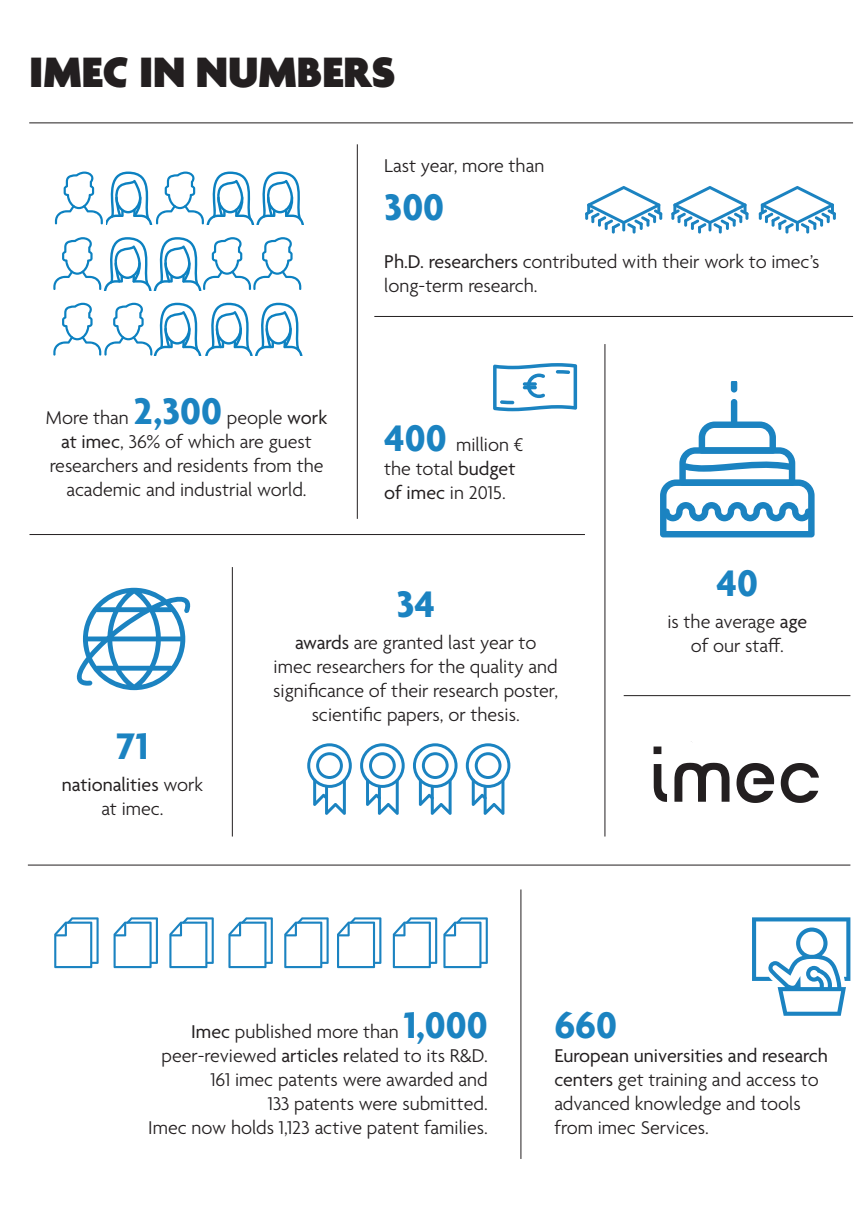
<style>
.page{position:relative;width:867px;height:1231px;background:#fff}
.page>*{position:absolute;margin:0;border:0;box-sizing:border-box;transform-origin:0 0}
.t1{font:900 46px "Agenda";color:#231f20}
.t2{font:700 40px "Agenda";color:#1b83c1}
.t3{font:300 20px/24px "Agenda";color:#231f20;text-align:center}
.t4{font:20px "Agenda";color:#231f20}
.s1{font-weight:700;font-size:40px;color:#1b83c1}
.s2{font-weight:400}
.s3{font-weight:300}
</style>
<div class="page">
<hr style="left:29px;top:122px;width:824px;height:1px;background:#231f20">
<svg style="left:76px;top:587px;width:115px;height:103px"></svg>
<svg style="left:752px;top:917px;width:98px;height:98px"></svg>
<div style="left:731px;top:399px;width:6px;height:25px;background:#1b83c1;border-radius:3px"></div>
<svg style="left:731px;top:381px;width:6px;height:11px"></svg>
<svg style="left:660px;top:421px;width:154px;height:116px"></svg>
<svg style="left:493px;top:363px;width:84px;height:48px"></svg>
<svg style="left:523px;top:382px;width:14px;height:4px"></svg>
<hr style="left:523px;top:386px;width:14px;height:3px;background:#1b83c1;border-radius:2px">
<svg style="left:758px;top:186px;width:78px;height:47px"></svg>
<svg style="left:671px;top:186px;width:77px;height:47px"></svg>
<svg style="left:585px;top:186px;width:77px;height:47px"></svg>
<hr style="left:357px;top:144px;width:1px;height:375px;background:#231f20">
<hr style="left:374px;top:316px;width:479px;height:1px;background:#231f20">
<hr style="left:29px;top:534px;width:556px;height:1px;background:#231f20">
<hr style="left:28px;top:864px;width:822px;height:1px;background:#231f20">
<hr style="left:604px;top:344px;width:1px;height:492px;background:#231f20">
<hr style="left:520px;top:889px;width:1px;height:269px;background:#231f20">
<hr style="left:232px;top:567px;width:1px;height:269px;background:#231f20">
<svg style="left:55px;top:171px;width:249px;height:53px"></svg>
<svg style="left:53px;top:237px;width:248px;height:53px"></svg>
<svg style="left:53px;top:303px;width:250px;height:52px"></svg>
<hr style="left:623px;top:695px;width:227px;height:1px;background:#231f20">
<svg style="left:114px;top:917px;width:44px;height:51px"></svg>
<svg style="left:228px;top:917px;width:45px;height:51px"></svg>
<svg style="left:337px;top:917px;width:44px;height:51px"></svg>
<svg style="left:169px;top:917px;width:45px;height:51px"></svg>
<svg style="left:284px;top:917px;width:44px;height:51px"></svg>
<svg style="left:393px;top:917px;width:44px;height:51px"></svg>
<svg style="left:443px;top:917px;width:45px;height:51px"></svg>
<svg style="left:54px;top:917px;width:45px;height:51px"></svg>
<svg style="left:307px;top:743px;width:45px;height:71px"></svg>
<svg style="left:360px;top:743px;width:45px;height:71px"></svg>
<svg style="left:466px;top:743px;width:44px;height:71px"></svg>
<svg style="left:413px;top:743px;width:44px;height:71px"></svg>
<svg style="left:653px;top:741px;width:76px;height:61px"></svg>
<svg style="left:736px;top:763px;width:38px;height:39px"></svg>
<svg style="left:780px;top:763px;width:39px;height:39px"></svg>
<p class="t1" style="left:29px;top:47px;width:368px">IMEC IN NUMBERS</p>
<p class="t3" style="left:46px;top:407px;width:283px">More than <span class="s1">2,300</span> people <span class="s2">work at imec</span>, 36% of which are guest researchers and residents from the academic and industrial world.</p>
<p class="t3" style="left:384px;top:155px;width:162px">Last year, more than</p>
<p class="t2" style="left:384px;top:186px;width:61px">300</p>
<p class="t3" style="left:384px;top:251px;width:436px;text-align:left"><span class="s2">Ph.D. researchers</span> contributed with their work to imec’s long-term research.</p>
<p class="t3" style="left:384px;top:433px;width:141px"><span class="s1">400</span> million €</p>
<p class="t3" style="left:384px;top:457px;width:133px">the total <span class="s2">budget</span></p>
<p class="t3" style="left:384px;top:481px;width:123px"><span class="s2">of imec</span> in 2015.</p>
<p class="t2" style="left:117px;top:724px;width:33px">71</p>
<p class="t4" style="left:62px;top:773px;width:143px">nationalities <span class="s3">work</span></p>
<p class="t3" style="left:101px;top:797px;width:64px">at imec.</p>
<p class="t2" style="left:396px;top:582px;width:40px">34</p>
<p class="t3" style="left:273px;top:631px;width:286px"><span class="s2">awards</span> are granted last year to<br>imec researchers for the quality and significance of their research poster, scientific papers, or thesis.</p>
<p class="t2" style="left:716px;top:561px;width:43px">40</p>
<p class="t3" style="left:667px;top:610px;width:141px">is the average <span class="s2">age</span></p>
<p class="t3" style="left:690px;top:634px;width:95px">of our staff.</p>
<p class="t3" style="left:191px;top:1020px;width:298px"><span class="s2">Imec</span> published more than <span class="s1">1,000</span></p>
<p class="t3" style="left:161px;top:1044px;width:328px">peer-reviewed <span class="s2">articles r</span>elated to its R&amp;D.</p>
<p class="t3" style="left:210px;top:1068px;width:279px">161 imec patents were awarded and</p>
<p class="t3" style="left:268px;top:1092px;width:221px">133 patents were submitted.</p>
<p class="t3" style="left:148px;top:1116px;width:341px">Imec now holds 1,123 active patent families.</p>
<p class="t2" style="left:554px;top:1003px;width:64px">660</p>
<p class="t3" style="left:554px;top:1044px;width:275px;text-align:left"><span class="s2">European universities and research centers</span> get training and access to advanced knowledge and tools from imec Services.</p>
</div>
